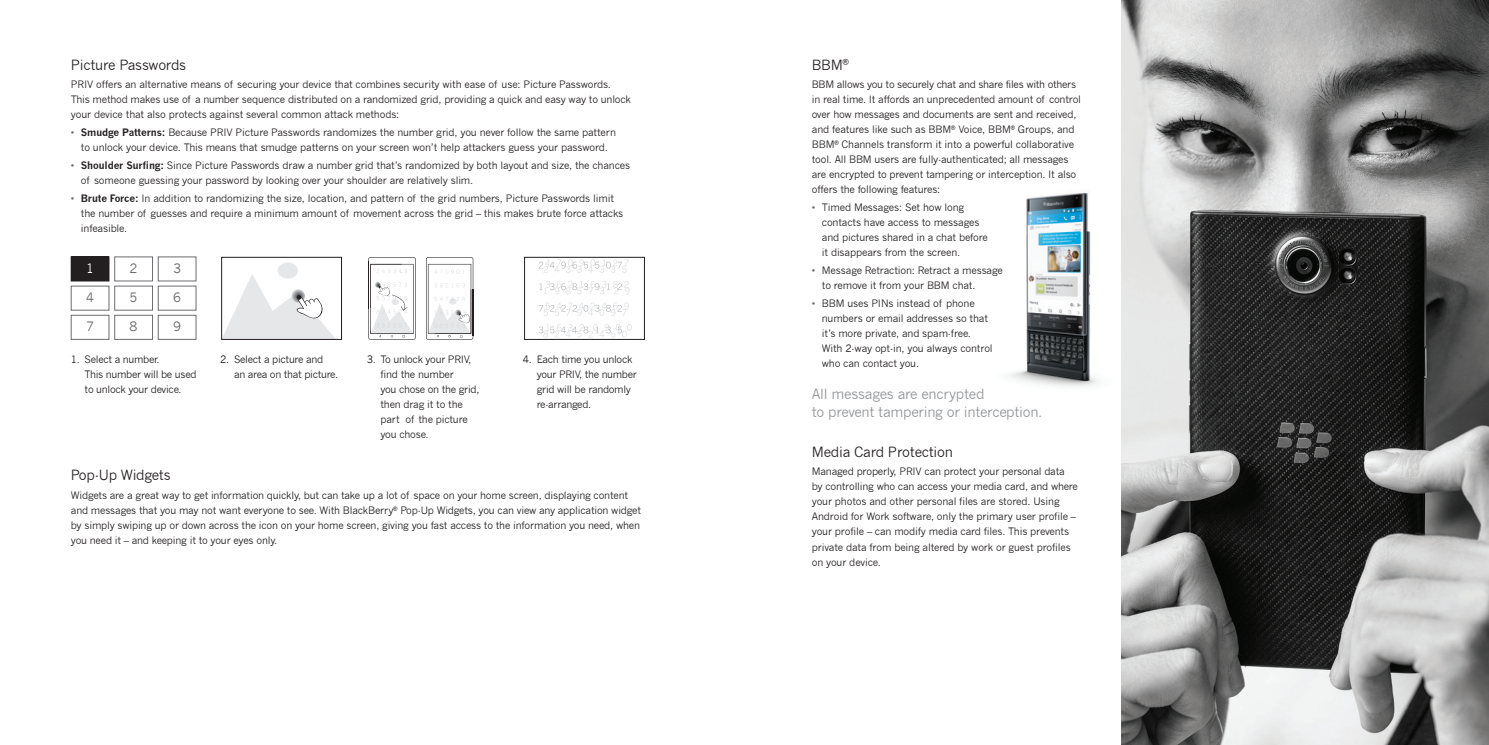
<style>
.page{position:relative;width:1489px;height:745px;background:#fff}
.page>*{position:absolute;margin:0;border:0;box-sizing:border-box;transform-origin:0 0}
.t1{font:13.75px/18.8px "News Gothic";letter-spacing:-.02em;color:#939598}
.t2{font:13.75px "News Gothic";letter-spacing:-.02em;color:#231f20}
.t3{font:12.62px "News Gothic";color:#6c6d70}
.t4{font:12.62px "News Gothic";color:#fff}
.t5{font:10px/15px "News Gothic";letter-spacing:-.02em;color:#231f20}
.s1{color:#6c6d70}
.s2{font-weight:700}
</style>
<div class="page">
<div style="left:524px;top:257px;width:120px;height:82px;border:1px solid #231f20"></div>
<div style="left:71px;top:257px;width:38px;height:24px;background:#231f20"></div>
<div style="left:71px;top:256px;width:38px;height:25px;border:1px solid #231f20"></div>
<div style="left:71px;top:285px;width:38px;height:25px;background:#fff;border:1px solid #6c6d70"></div>
<div style="left:71px;top:315px;width:38px;height:24px;background:#fff;border:1px solid #6c6d70"></div>
<div style="left:114px;top:256px;width:39px;height:25px;background:#fff;border:1px solid #6c6d70"></div>
<div style="left:114px;top:285px;width:39px;height:25px;background:#fff;border:1px solid #6c6d70"></div>
<div style="left:114px;top:315px;width:39px;height:24px;background:#fff;border:1px solid #6c6d70"></div>
<div style="left:158px;top:256px;width:38px;height:25px;background:#fff;border:1px solid #6c6d70"></div>
<div style="left:158px;top:285px;width:38px;height:25px;background:#fff;border:1px solid #6c6d70"></div>
<div style="left:158px;top:315px;width:38px;height:24px;background:#fff;border:1px solid #6c6d70"></div>
<svg style="left:539px;top:259px;width:89px;height:13px"></svg>
<svg style="left:539px;top:281px;width:90px;height:13px"></svg>
<svg style="left:539px;top:302px;width:90px;height:14px"></svg>
<svg style="left:539px;top:324px;width:92px;height:13px"></svg>
<div style="left:278px;top:262px;width:20px;height:16px;background:#e6e7e9;border-radius:50%"></div>
<svg style="left:223px;top:273px;width:111px;height:64px"></svg>
<div style="left:221px;top:257px;width:121px;height:82px;border:1px solid #231f20"></div>
<svg style="left:368px;top:257px;width:47px;height:82px"></svg>
<svg style="left:426px;top:257px;width:47px;height:82px"></svg>
<img style="left:1010px;top:192px;width:89px;height:194px">
<img style="left:1121px;top:0;width:367px;height:744px">
<h1 class="t2" style="left:71px;top:57px;width:117px">Picture Passwords</h1>
<p class="t5" style="left:71px;top:77px;width:561px">PRIV offers an alternative means of securing your device that combines security with ease of use: Picture Passwords.<br>This method makes use of a number sequence distributed on a randomized grid, providing a quick and easy way to unlock your device that also protects against several common attack methods:</p>
<p class="t5" style="left:71px;top:125px;width:546px;text-align:center"><span class="s1">•</span> <span class="s2">Smudge Patterns:</span> Because PRIV Picture Passwords randomizes the number grid, you never follow the same pattern to unlock your device. This means that smudge patterns on your screen won’t help attackers guess your password.</p>
<p class="t5" style="left:81px;top:158px;width:551px;text-indent:-10px"><span class="s1">•</span> <span class="s2">Shoulder Surfing:</span> Since Picture Passwords draw a number grid that’s randomized by both layout and size, the chances of someone guessing your password by looking over your shoulder are relatively slim.</p>
<p class="t5" style="left:81px;top:191px;width:544px;text-indent:-10px"><span class="s1">•</span> <span class="s2">Brute Force:</span> In addition to randomizing the size, location, and pattern of the grid numbers, Picture Passwords limit the number of guesses and require a minimum amount of movement across the grid – this makes brute force attacks infeasible.</p>
<p class="t4" style="left:86px;top:261px;width:9px">1</p>
<p class="t3" style="left:86px;top:289px;width:9px">4</p>
<p class="t3" style="left:86px;top:318px;width:9px">7</p>
<p class="t3" style="left:130px;top:261px;width:9px">2</p>
<p class="t3" style="left:130px;top:289px;width:9px">5</p>
<p class="t3" style="left:130px;top:318px;width:9px">8</p>
<p class="t3" style="left:173px;top:261px;width:9px">3</p>
<p class="t3" style="left:173px;top:289px;width:9px">6</p>
<p class="t3" style="left:173px;top:318px;width:9px">9</p>
<p class="t5" style="left:85px;top:352px;width:113px;text-indent:-14px">1. Select a number.<br>This number will be used to unlock your device.</p>
<p class="t5" style="left:380px;top:352px;width:100px;text-indent:-14px">3. To unlock your PRIV, find the number<br>you chose on the grid, then drag it to the part of the picture you chose.</p>
<p class="t5" style="left:536px;top:352px;width:102px;text-indent:-14px">4. Each time you unlock your PRIV, the number grid will be randomly re-arranged.</p>
<h1 class="t2" style="left:71px;top:467px;width:101px">Pop-Up Widgets</h1>
<p class="t5" style="left:71px;top:487px;width:571px">Widgets are a great way to get information quickly, but can take up a lot of space on your home screen, displaying content and messages that you may not want everyone to see. With BlackBerry<sup>®</sup> Pop-Up Widgets, you can view any application widget by simply swiping up or down across the icon on your home screen, giving you fast access to the information you need, when you need it – and keeping it to your eyes only.</p>
<p class="t5" style="left:234px;top:352px;width:106px;text-indent:-14px">2. Select a picture and<br>an area on that picture.</p>
<h1 class="t2" style="left:811px;top:57px;width:38px">BBM<sup>®</sup></h1>
<p class="t5" style="left:811px;top:77px;width:271px">BBM allows you to securely chat and share files with others in real time. It affords an unprecedented amount of control over how messages and documents are sent and received, and features like such as BBM<sup>®</sup> Voice, BBM<sup>®</sup> Groups, and BBM<sup>®</sup> Channels transform it into a powerful collaborative tool. All BBM users are fully-authenticated; all messages are encrypted to prevent tampering or interception. It also offers the following features:</p>
<p class="t5" style="left:821px;top:200px;width:168px;text-indent:-10px"><span class="s1">•</span> Timed Messages: Set how long contacts have access to messages and pictures shared in a chat before it disappears from the screen.</p>
<p class="t5" style="left:821px;top:263px;width:183px;text-indent:-10px"><span class="s1">•</span> Message Retraction: Retract a message to remove it from your BBM chat.</p>
<p class="t5" style="left:821px;top:296px;width:172px;text-indent:-10px"><span class="s1">•</span> BBM uses PINs instead of phone numbers or email addresses so that it’s more private, and spam-free.<br>With 2-way opt-in, you always control who can contact you.</p>
<h1 class="t1" style="left:811px;top:384px;width:232px">All messages are encrypted<br>to prevent tampering or interception.</h1>
<h1 class="t2" style="left:811px;top:443px;width:143px">Media Card Protection</h1>
<p class="t5" style="left:811px;top:464px;width:268px">Managed properly, PRIV can protect your personal data by controlling who can access your media card, and where your photos and other personal files are stored. Using Android for Work software, only the primary user profile – your profile – can modify media card files. This prevents private data from being altered by work or guest profiles on your device.</p>
</div>
